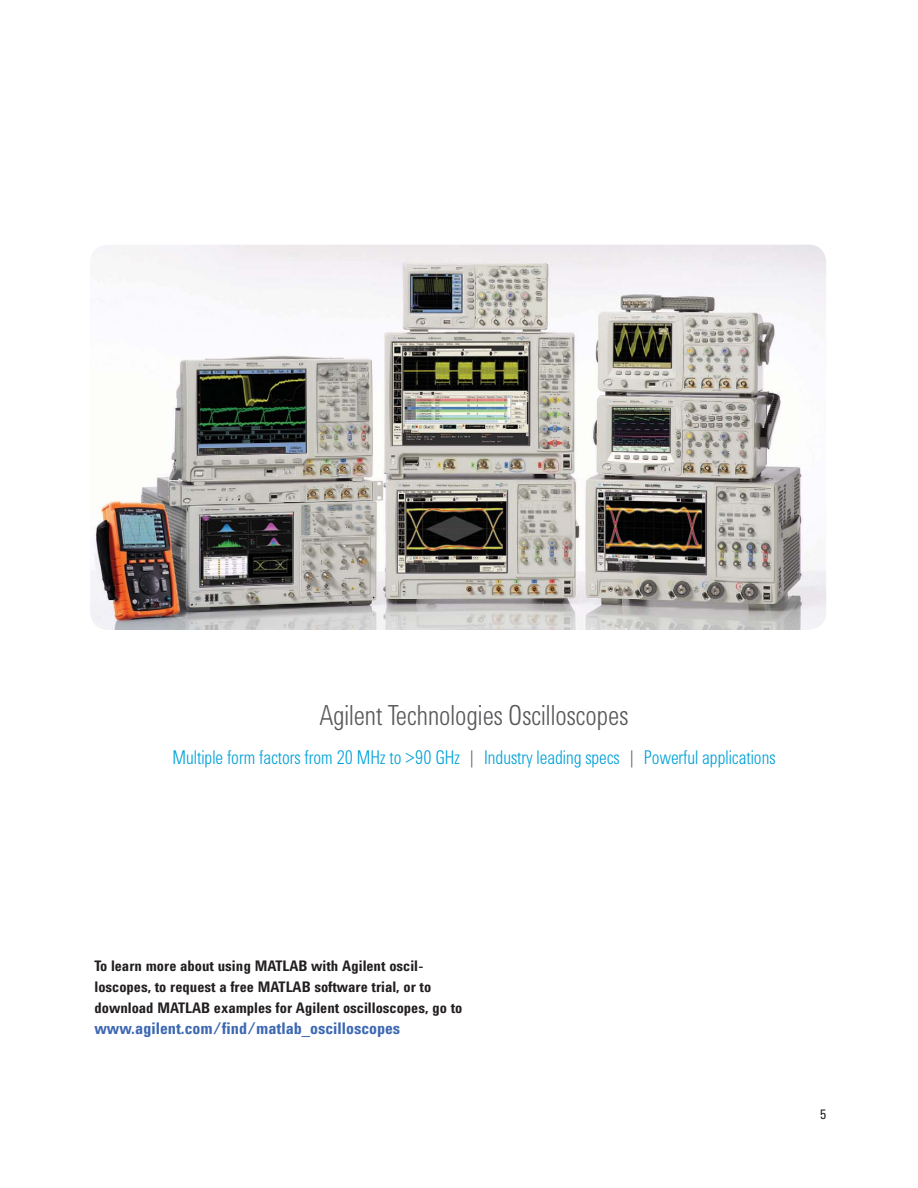
<style>
.page{position:relative;width:918px;height:1188px;background:#fff}
.page>*{position:absolute;margin:0;border:0;box-sizing:border-box;transform-origin:0 0}
.t1{font:300 28.5px "Agilent Condensed CFF";color:#58595b;scale:.9 1}
.t2{font:300 19.5px "Agilent Condensed CFF";color:#00a1d8;scale:.9 1}
.t3{font:700 16.5px "Agilent Condensed CFF";color:#3d68b2}
.t4{font:700 15px/21px "Agilent Condensed CFF";color:#231f20}
.t5{font:13.5px "Agilent Condensed CFF";color:#231f20}
.s1{color:#58595b}
</style>
<div class="page">
<img style="left:90px;top:244px;width:736px;height:386px;border-radius:18px">
<h1 class="t1" style="left:320px;top:705px;width:344px">Agilent Technologies Oscilloscopes</h1>
<h2 class="t2" style="left:173px;top:750px;width:671px">Multiple form factors from 20 MHz to &gt;90 GHz <span class="s1">|</span> Industry leading specs <span class="s1">|</span> Powerful applications</h2>
<p class="t4" style="left:94px;top:957px;width:369px">To learn more about using MATLAB with Agilent oscil&shy;loscopes, to request a free MATLAB software trial, or to download MATLAB examples for Agilent oscilloscopes, go to</p>
<p class="t3" style="left:94px;top:1022px;width:307px">www.agilent.com/find/matlab_oscilloscopes</p>
<p class="t5" style="left:820px;top:1109px;width:8px">5</p>
</div>
